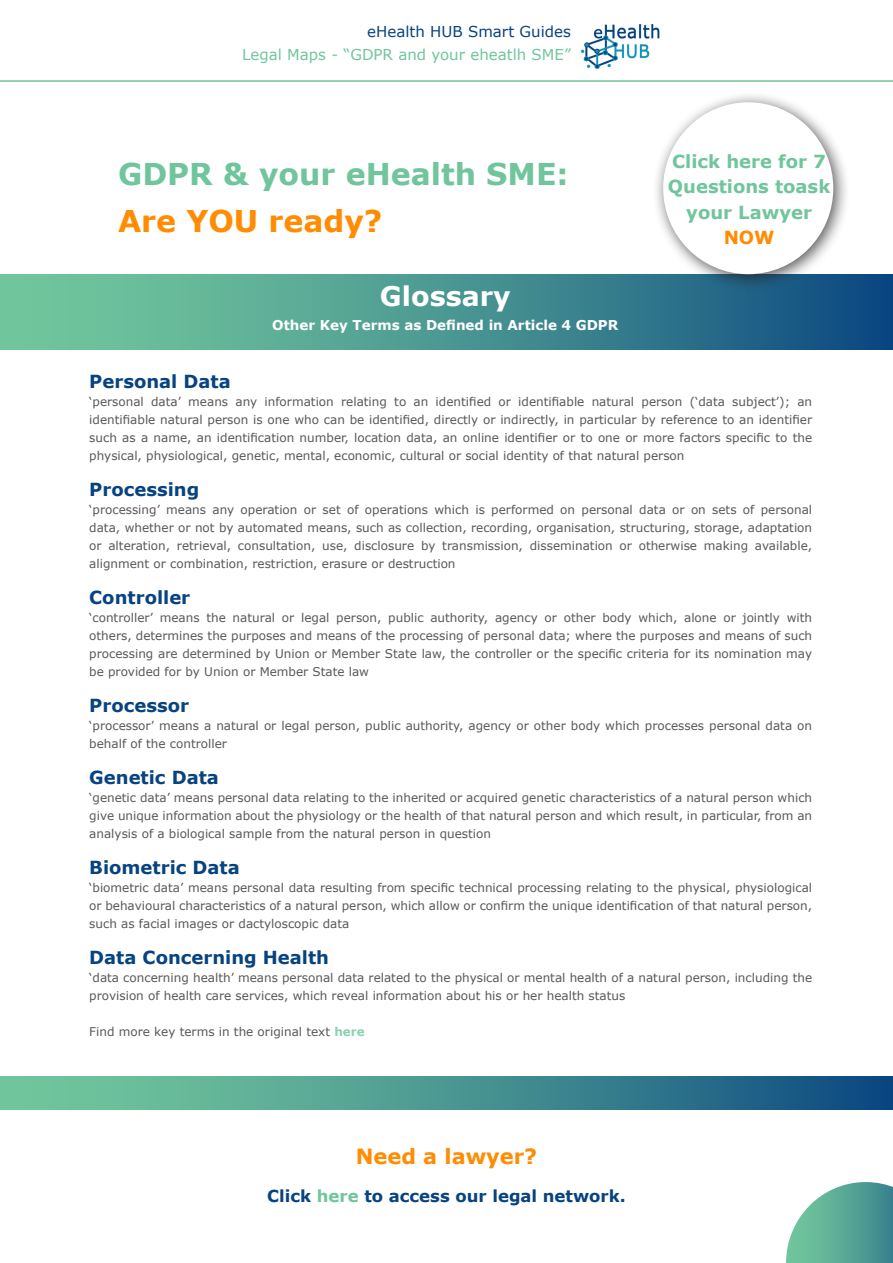
<style>
.page{position:relative;width:893px;height:1263px;background:#fff}
.page>*{position:absolute;margin:0;border:0;box-sizing:border-box;transform-origin:0 0}
.t1{font:700 30px "Verdana";color:#70c59c}
.t2{font:700 30px "Verdana";color:#ff8c03}
.t3{font:700 27px "Verdana";color:#fff}
.t4{font:700 21px "Verdana";color:#ff8c03}
.t5{font:700 18px "Verdana";color:#074380}
.t6{font:700 18px/25.5px "Verdana";color:#70c59c;text-align:center}
.t7{font:700 18px "Verdana";color:#ff8c03}
.t8{font:700 16.5px "Verdana";color:#074380}
.t9{font:15px "Verdana";color:#70c59c}
.t10{font:15px "Verdana";color:#074380}
.t11{font:700 13.5px "Verdana";color:#fff}
.t12{font:12px/18px "Verdana";color:#57585a;text-align:justify}
.s1{font-weight:700;color:#8dd1b0}
.s2{color:#70c59c}
</style>
<div class="page">
<svg style="left:786px;top:1182px;width:107px;height:81px"></svg>
<div style="left:0;top:274px;width:893px;height:75px;background:linear-gradient(to right,#7cd49f,#114f83)"></div>
<hr style="left:0;top:80px;width:893px;height:2px;background:#70c59c">
<img style="left:580px;top:24px;width:80px;height:45px">
<div style="left:0;top:1076px;width:893px;height:33px;background:linear-gradient(to right,#7cd49f,#114f83)"></div>
<div style="left:652px;top:91px;width:198px;height:200px;background:#231f20;opacity:.75"></div>
<div style="left:668px;top:107px;width:161px;height:163px;background:#fff;border-radius:50%"></div>
<div style="left:663px;top:102px;width:170px;height:172px;border:9px solid #fff;border-radius:50%"></div>
<p class="t10" style="left:367px;top:22px;width:205px">eHealth HUB Smart Guides</p>
<p class="t9" style="left:242px;top:44px;width:330px">Legal Maps - “GDPR and your eheatlh sm e”</p>
<h1 class="t1" style="left:118px;top:153px;width:452px">GDPR &amp; your eHealth SME:</h1>
<h1 class="t2" style="left:118px;top:199px;width:266px">Are YOU ready?</h1>
<h2 class="t3" style="left:380px;top:277px;width:132px">Glossary</h2>
<p class="t11" style="left:272px;top:315px;width:348px">Other Key Terms as Defined in Article 4 GDPR</p>
<h3 class="t6" style="left:668px;top:148px;width:164px">Click here for 7<br>Questions toask your Lawyer</h3>
<h3 class="t7" style="left:724px;top:225px;width:52px">Now</h3>
<h3 class="t5" style="left:89px;top:368px;width:143px">Personal Data</h3>
<p class="t12" style="left:89px;top:392px;width:724px">‘personal data’ means any information relating to an identified or identifiable natural person (‘data subject’); an identifiable natural person is one who can be identified, directly or indirectly, in particular by reference to an identifier such as a name, an identification number, location data, an online identifier or to one or more factors specific to the physical, physiological, genetic, mental, economic, cultural or social identity of that natural person</p>
<h3 class="t5" style="left:89px;top:476px;width:111px">Processing</h3>
<p class="t12" style="left:89px;top:500px;width:724px">‘processing’ means any operation or set of operations which is performed on personal data or on sets of personal data, whether or not by automated means, such as collection, recording, organisation, structuring, storage, adaptation or alteration, retrieval, consultation, use, disclosure by transmission, dissemination or otherwise making available, alignment or combination, restriction, erasure or destruction</p>
<h3 class="t5" style="left:89px;top:584px;width:102px">Controller</h3>
<p class="t12" style="left:89px;top:608px;width:724px">‘controller’ means the natural or legal person, public authority, agency or other body which, alone or jointly with others, determines the purposes and means of the processing of personal data; where the purposes and means of such processing are determined by Union or Member State law, the controller or the specific criteria for its nomination may be provided for by Union or Member State law</p>
<h3 class="t5" style="left:89px;top:692px;width:101px">Processor</h3>
<p class="t12" style="left:89px;top:716px;width:724px">‘processor’ means a natural or legal person, public authority, agency or other body which processes personal data on behalf of the controller</p>
<h3 class="t5" style="left:89px;top:764px;width:131px">Genetic Data</h3>
<p class="t12" style="left:89px;top:788px;width:724px">‘genetic data’ means personal data relating to the inherited or acquired genetic characteristics of a natural person which give unique information about the physiology or the health of that natural person and which result, in particular, from an analysis of a biological sample from the natural person in question</p>
<h3 class="t5" style="left:89px;top:854px;width:152px">Biometric Data</h3>
<p class="t12" style="left:89px;top:878px;width:724px">‘biometric data’ means personal data resulting from specific technical processing relating to the physical, physiological or behavioural characteristics of a natural person, which allow or confirm the unique identification of that natural person, such as facial images or dactyloscopic data</p>
<h3 class="t5" style="left:89px;top:944px;width:241px">Data Concerning Health</h3>
<p class="t12" style="left:89px;top:968px;width:724px">‘data concerning health’ means personal data related to the physical or mental health of a natural person, including the provision of health care services, which reveal information about his or her health status</p>
<p class="t12" style="left:89px;top:1022px;width:277px">Find more key terms in the original text <span class="s1">here</span></p>
<h3 class="t4" style="left:356px;top:1142px;width:183px">Need a lawyer?</h3>
<h3 class="t8" style="left:267px;top:1185px;width:360px">Click <span class="s2">here</span> to access our legal network.</h3>
</div>
